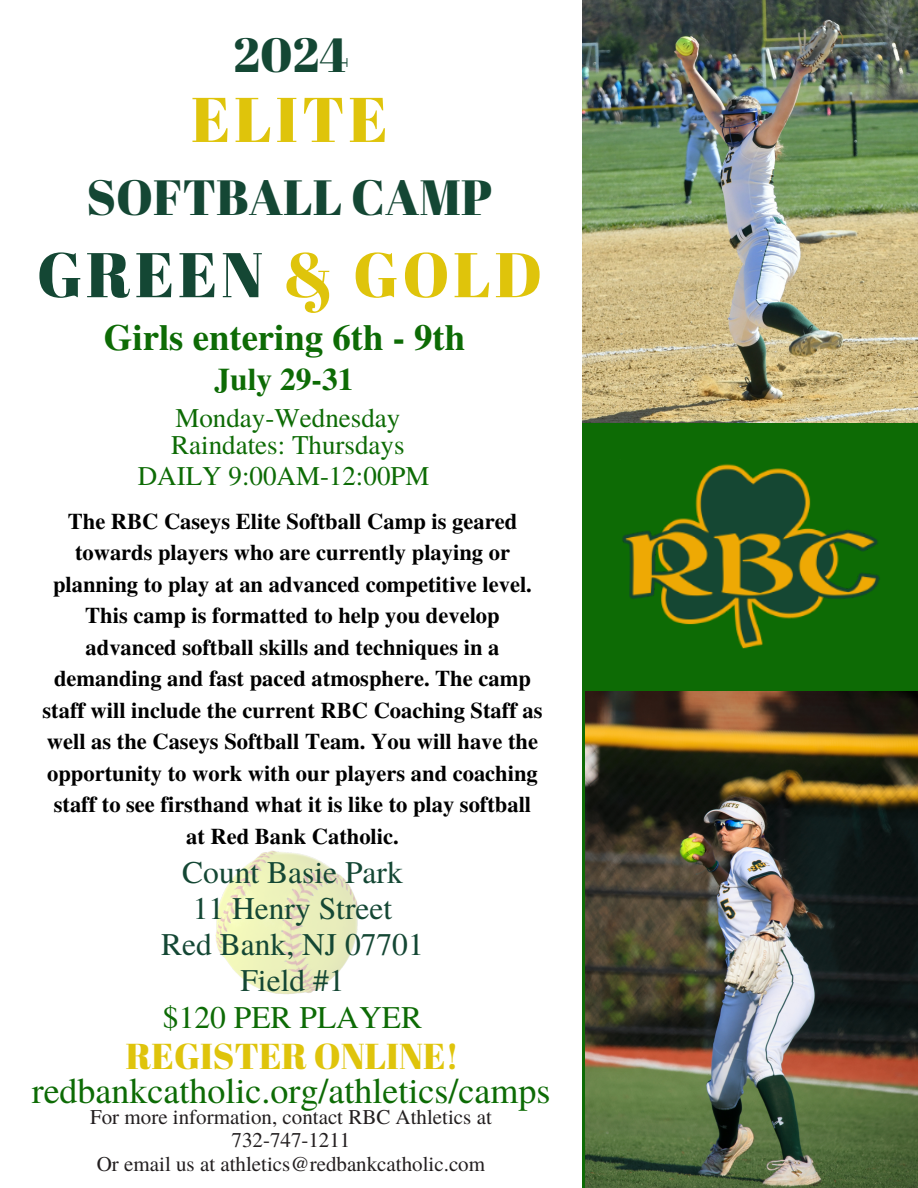
<style>
.page{position:relative;width:918px;height:1188px;background:#0d6b05}
.page>*{position:absolute;margin:0;border:0;box-sizing:border-box;transform-origin:0 0}
.t1{font:63px "Abril Fatface";letter-spacing:.06em;color:#144734}
.t2{font:63px "Abril Fatface";letter-spacing:.06em;color:#dfc40b}
.t3{font:49.5px "Abril Fatface";color:#144734}
.t4{font:48px "Abril Fatface";color:#144734}
.t5{font:700 36.75px "Te X Gyre Termes";color:#0d6b05}
.t6{font:36px "Te X Gyre Termes";color:#0d6b05}
.t7{font:36px "Abril Fatface";color:#dfc40b}
.t8{font:31.5px "Te X Gyre Termes";color:#144734}
.t9{font:31.5px "Te X Gyre Termes";color:#0d6b05}
.t10{font:700 31.5px "Te X Gyre Termes";color:#0d6b05}
.t11{font:27px "Te X Gyre Termes";color:#0d6b05}
.t12{font:700 22.5px/31.5px "Te X Gyre Termes";color:#000;text-align:center}
.t13{font:21px "Te X Gyre Termes";color:#231f20}
.s1{color:#dfc40b}
</style>
<div class="page">
<div style="left:0;top:0;width:582px;height:1188px;background:#fff"></div>
<img style="left:622px;top:464px;width:258px;height:185px">
<img style="left:582px;top:0;width:336px;height:423px">
<img style="left:215px;top:851px;width:143px;height:143px">
<img style="left:585px;top:691px;width:333px;height:497px">
<h4 class="t4" style="left:233px;top:21px;width:117px">2024</h4>
<p class="t2" style="left:191px;top:75px;width:198px">ELITE</p>
<p class="t3" style="left:86px;top:163px;width:408px">SOFTBALL CAMP</p>
<p class="t1" style="left:37px;top:231px;width:507px">GREEN <span class="s1">&amp; GOLD</span></p>
<p class="t5" style="left:104px;top:309px;width:363px">Girls entering 6th - 9th</p>
<p class="t10" style="left:215px;top:354px;width:141px">July 29-31</p>
<p class="t11" style="left:175px;top:398px;width:226px">Monday-Wednesday</p>
<h6 class="t11" style="left:171px;top:425px;width:235px">Raindates: Thursdays</h6>
<p class="t11" style="left:138px;top:457px;width:293px">DAILY 9:00AM-12:00PM</p>
<p class="t12" style="left:43px;top:504px;width:501px">The RBC Caseys Elite Softball Camp is geared towards players who are currently playing or planning to play at an advanced competitive level.<br>This camp is formatted to help you develop advanced softball skills and techniques in a demanding and fast paced atmosphere. The camp staff will include the current RBC Coaching Staff as well as the Caseys Softball Team. You will have the opportunity to work with our players and coaching staff to see firsthand what it is like to play softball at Red Bank Catholic.</p>
<p class="t8" style="left:182px;top:850px;width:222px">Count Basie Park</p>
<p class="t8" style="left:193px;top:886px;width:201px">11 Henry Street</p>
<p class="t8" style="left:161px;top:922px;width:264px">Red Bank, NJ 07701</p>
<p class="t8" style="left:240px;top:958px;width:106px">Field #1</p>
<h3 class="t9" style="left:163px;top:995px;width:261px">$120 PER PLAYER</h3>
<p class="t7" style="left:126px;top:1030px;width:335px">REGISTER ONLINE!</p>
<h2 class="t6" style="left:32px;top:1065px;width:520px">redbankcatholic.org/athletics/camps</h2>
<p class="t13" style="left:90px;top:1102px;width:403px">For more information, contact RBC Athletics at</p>
<p class="t13" style="left:232px;top:1125px;width:120px">732-747-1211</p>
<p class="t13" style="left:97px;top:1149px;width:390px">Or email us at athletics@redbankcatholic.com</p>
</div>
